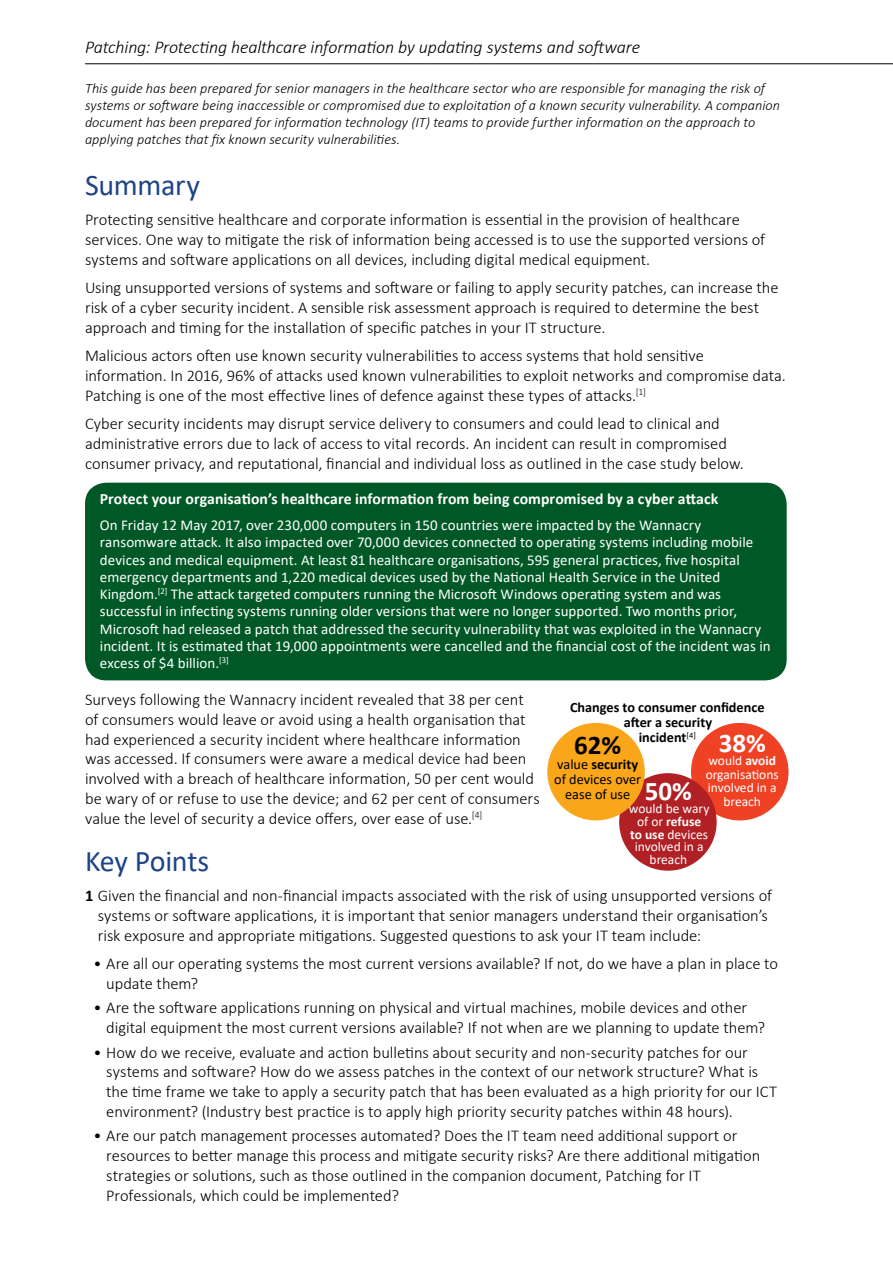
<style>
.page{position:relative;width:893px;height:1263px;background:#fff}
.page>*{position:absolute;margin:0;border:0;box-sizing:border-box;transform-origin:0 0}
.Heading_2{font:30px "Calibri";letter-spacing:-.01em;color:#1f4388}
.Cover_-_mainheading{font:700 27px "Calibri";color:#fff}
.Cover_-_mainheading-2{font:700 27px "Calibri";color:#000}
.t1{font:italic 300 18px "Calibri";letter-spacing:-.01em;color:#000}
.Paragraph_standard{font:300 16.5px/19.8px "Calibri";letter-spacing:-.005em;color:#000}
.Paragraph_standard-2{font:700 15.75px "Calibri";letter-spacing:.005em;color:#fff}
.Paragraph_standard-3{font:15px/17.2px "Calibri";letter-spacing:.005em;color:#fff}
.Paragraph_intro_disc{font:italic 300 14.25px/17.1px "Calibri";color:#000}
.Cover_-_mainheading-3{font:700 14.25px/15px "Calibri";color:#000;text-align:center}
.Cover_-_mainheading-4{font:14.25px/15px "Calibri";color:#000;text-align:center}
.Cover_-_mainheading-5{font:13.5px/12.8px "Calibri";color:#fff;text-align:center}
.s1{font-weight:700}
</style>
<div class="page">
<hr style="left:85px;top:64px;width:808px;height:1px;background:#000">
<div style="left:85px;top:483px;width:702px;height:197px;background:#005826;border-radius:21px"></div>
<div style="left:691px;top:723px;width:97px;height:97px;background:#ef4123;border-radius:50%"></div>
<div style="left:619px;top:773px;width:98px;height:98px;background:#b12024;border-radius:50%"></div>
<div style="left:547px;top:723px;width:98px;height:97px;background:#faa61a;border-radius:50%"></div>
<p class="t1" style="left:85px;top:36px;width:557px">Patching: Protecting healthcare information by updating systems and software</p>
<p class="Paragraph_intro_disc" style="left:85px;top:79px;width:697px">This guide has been prepared for senior managers in the healthcare sector who are responsible for managing the risk of systems or software being inaccessible or compromised due to exploitation of a known security vulnerability. A companion document has been prepared for information technology (IT) teams to provide further information on the approach to applying patches that fix known security vulnerabilities.</p>
<p class="Heading_2" style="left:85px;top:164px;width:116px">Summary</p>
<p class="Paragraph_standard" style="left:85px;top:210px;width:682px">Protecting sensitive healthcare and corporate information is essential in the provision of healthcare services. One way to mitigate the risk of information being accessed is to use the supported versions of systems and software applications on all devices, including digital medical equipment.</p>
<p class="Paragraph_standard" style="left:85px;top:278px;width:695px">Using unsupported versions of systems and software or failing to apply security patches, can increase the risk of a cyber security incident. A sensible risk assessment approach is required to determine the best approach and timing for the installation of specific patches in your IT structure.</p>
<p class="Paragraph_standard" style="left:85px;top:345px;width:702px">Malicious actors often use known security vulnerabilities to access systems that hold sensitive information. In 2016, 96% of attacks used known vulnerabilities to exploit networks and compromise data.<br>Patching is one of the most effective lines of defence against these types of attacks.<sup>[1]</sup></p>
<p class="Paragraph_standard" style="left:85px;top:413px;width:660px">Cyber security incidents may disrupt service delivery to consumers and could lead to clinical and administrative errors due to lack of access to vital records. An incident can result in compromised consumer privacy, and reputational, financial and individual loss as outlined in the case study below.</p>
<p class="Paragraph_standard-2" style="left:100px;top:488px;width:620px">Protect your organisation’s healthcare information from being compromised by a cyber attack</p>
<p class="Paragraph_standard-3" style="left:100px;top:516px;width:672px">On Friday 12 May 2017, over 230,000 computers in 150 countries were impacted by the Wannacry ransomware attack. It also impacted over 70,000 devices connected to operating systems including mobile devices and medical equipment. At least 81 healthcare organisations, 595 general practices, five hospital emergency departments and 1,220 medical devices used by the National Health Service in the United Kingdom.<sup>[2]</sup> The attack targeted computers running the Microsoft Windows operating system and was successful in infecting systems running older versions that were no longer supported. Two months prior, Microsoft had released a patch that addressed the security vulnerability that was exploited in the Wannacry incident. It is estimated that 19,000 appointments were cancelled and the financial cost of the incident was in excess of $4 billion.<sup>[3]</sup></p>
<p class="Paragraph_standard" style="left:85px;top:689px;width:456px">Surveys following the Wannacry incident revealed that 38 per cent of consumers would leave or avoid using a health organisation that had experienced a security incident where healthcare information was accessed. If consumers were aware a medical device had been involved with a breach of healthcare information, 50 per cent would be wary of or refuse to use the device; and 62 per cent of consumers value the level of security a device offers, over ease of use.<sup>[4]</sup></p>
<p class="Heading_2" style="left:85px;top:840px;width:126px">Key Points</p>
<p class="Paragraph_standard" style="left:98px;top:886px;width:676px;text-indent:-13px"><span class="s1">1</span> Given the financial and non-financial impacts associated with the risk of using unsupported versions of systems or software applications, it is important that senior managers understand their organisation’s risk exposure and appropriate mitigations. Suggested questions to ask your IT team include:</p>
<p class="Paragraph_standard" style="left:106px;top:954px;width:673px;text-indent:-13px">• Are all our operating systems the most current versions available? If not, do we have a plan in place to update them?</p>
<p class="Paragraph_standard" style="left:106px;top:998px;width:660px;text-indent:-13px">• Are the software applications running on physical and virtual machines, mobile devices and other digital equipment the most current versions available? If not when are we planning to update them?</p>
<p class="Paragraph_standard" style="left:106px;top:1042px;width:672px;text-indent:-13px">• How do we receive, evaluate and action bulletins about security and non-security patches for our systems and software? How do we assess patches in the context of our network structure? What is the time frame we take to apply a security patch that has been evaluated as a high priority for our ICT environment? (Industry best practice is to apply high priority security patches within 48 hours).</p>
<p class="Paragraph_standard" style="left:106px;top:1126px;width:656px;text-indent:-13px">• Are our patch management processes automated? Does the IT team need additional support or resources to better manage this process and mitigate security risks? Are there additional mitigation strategies or solutions, such as those outlined in the companion document, Patching for IT Professionals, which could be implemented?</p>
<p class="Cover_-_mainheading-3" style="left:570px;top:700px;width:196px">Changes to consumer confidence after a security</p>
<p class="Cover_-_mainheading-3" style="left:639px;top:730px;width:59px">incident<sup>[4]</sup></p>
<p class="Cover_-_mainheading" style="left:719px;top:724px;width:49px">38%</p>
<p class="Cover_-_mainheading-5" style="left:706px;top:754px;width:75px;line-height:13.5px">would <span class="s1">avoid </span>organisations involved in a breach</p>
<p class="Cover_-_mainheading-2" style="left:574px;top:725px;width:49px">62%</p>
<p class="Cover_-_mainheading-4" style="left:554px;top:756px;width:89px">value <span class="s1">security </span>of devices over ease of use</p>
<p class="Cover_-_mainheading" style="left:645px;top:772px;width:49px">50%</p>
<p class="Cover_-_mainheading-5" style="left:629px;top:802px;width:82px">would be wary of or <span class="s1">refuse<br>to use</span> devices involved in a breach</p>
</div>
